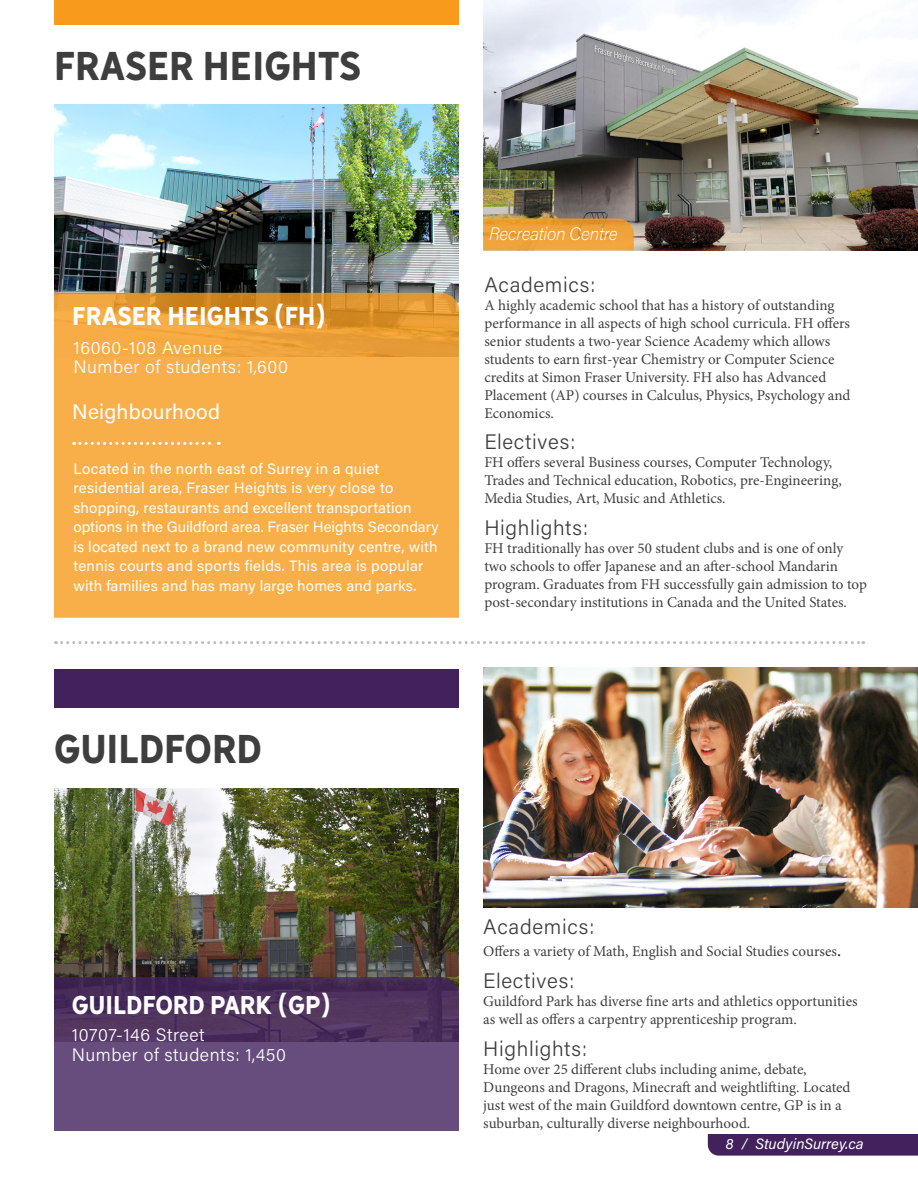
<style>
.page{position:relative;width:918px;height:1188px;background:#fff}
.page>*{position:absolute;margin:0;border:0;box-sizing:border-box;transform-origin:0 0}
.t1{font:37.5px "Hanley Sans";color:#3e3e3f}
.t2{font:24px "Hanley Sans";letter-spacing:-.01em;color:#fff}
.t3{font:300 21px "Acumin Pro";letter-spacing:.03em;color:#3e3e3f}
.t4{font:21px "Acumin Pro";letter-spacing:.01em;color:#fff}
.t5{font:300 18px/19.5px "Acumin Pro";letter-spacing:.03em;color:#fff}
.t6{font:italic 200 18px "Acumin Pro";letter-spacing:-.02em;color:#fff}
.t7{font:15px/18px "Minion Pro";color:#3e3e3f}
.t8{font:15px/19.5px "Acumin Pro";letter-spacing:.01em;color:#fff}
.t9{font:italic 15px "Acumin Pro";color:#fff}
.s1{font-size:18px;color:#231f20}
</style>
<div class="page">
<img style="left:54px;top:788px;width:405px;height:189px">
<img style="left:54px;top:104px;width:404px;height:189px">
<div style="left:54px;top:0;width:405px;height:25px;background:#f89b1c"></div>
<div style="left:54px;top:669px;width:405px;height:39px;background:#42215d"></div>
<svg style="left:54px;top:293px;width:405px;height:325px;background:#f5ab45"></svg>
<svg style="left:54px;top:977px;width:405px;height:154px;background:#5b406e"></svg>
<img style="left:483px;top:0;width:435px;height:250px">
<img style="left:483px;top:667px;width:435px;height:240px">
<svg style="left:483px;top:219px;width:151px;height:31px;background:#eba038"></svg>
<svg style="left:56px;top:641px;width:808px;height:3px"></svg>
<svg style="left:74px;top:442px;width:145px;height:3px"></svg>
<div style="left:708px;top:1134px;width:210px;height:22px;background:#42215d"></div>
<p class="t1" style="left:54px;top:43px;width:309px">FRASER HEIGHTS</p>
<p class="t2" style="left:72px;top:301px;width:255px">FRASER HEIGHTS (FH)</p>
<p class="t5" style="left:74px;top:337px;width:216px">16060-108 Avenue<br>Number of students: 1,600</p>
<p class="t4" style="left:72px;top:397px;width:149px">Neighbourhood</p>
<p class="t8" style="left:74px;top:458px;width:367px">Located in the north east of Surrey in a quiet residential area, Fraser Heights is very close to shopping, restaurants and excellent transportation options in the Guildford area. Fraser Heights Secondary is located next to a brand new community centre, with tennis courts and sports fields. This area is popular with families and has many large homes and parks.</p>
<p class="t6" style="left:489px;top:221px;width:130px">Recreation Centre</p>
<p class="t3" style="left:484px;top:270px;width:112px">Academics:</p>
<p class="t7" style="left:484px;top:296px;width:368px">A highly academic school that has a history of outstanding performance in all aspects of high school curricula. FH offers senior students a two-year Science Academy which allows students to earn first-year Chemistry or Computer Science credits at Simon Fraser University. FH also has Advanced Placement (AP) courses in Calculus, Physics, Psychology and Economics.</p>
<p class="t3" style="left:484px;top:428px;width:92px">Electives:</p>
<p class="t7" style="left:484px;top:454px;width:359px">FH offers several Business courses, Computer Technology,<br>Trades and Technical education, Robotics, pre-Engineering,<br>Media Studies, Art, Music and Athletics.</p>
<p class="t3" style="left:484px;top:514px;width:105px">Highlights:</p>
<p class="t7" style="left:484px;top:540px;width:384px">FH traditionally has over 50 student clubs and is one of only two schools to offer Japanese and an after-school Mandarin program. Graduates from FH successfully gain admission to top post-secondary institutions in Canada and the United States.</p>
<p class="t1" style="left:54px;top:725px;width:209px">GUILDFORD</p>
<p class="t2" style="left:72px;top:990px;width:260px">GUILDFORD PARK (GP)</p>
<p class="t5" style="left:72px;top:1025px;width:216px">10707-146 Street<br>Number of students: 1,450</p>
<p class="t3" style="left:483px;top:912px;width:112px">Academics:</p>
<p class="t7" style="left:483px;top:942px;width:359px">Offers a variety of Math, English and Social Studies courses<span class="s1">.</span></p>
<p class="t3" style="left:483px;top:966px;width:92px">Electives:</p>
<p class="t7" style="left:483px;top:992px;width:376px">Guildford Park has diverse fine arts and athletics opportunities as well as offers a carpentry apprenticeship program.</p>
<p class="t3" style="left:483px;top:1034px;width:105px">Highlights:</p>
<p class="t7" style="left:483px;top:1060px;width:369px">Home over 25 different clubs including anime, debate, Dungeons and Dragons, Minecraft and weightlifting. Located just west of the main Guildford downtown centre, GP is in a suburban, culturally diverse neighbourhood.</p>
<p class="t9" style="left:726px;top:1133px;width:140px">8 / StudyinSurrey.ca</p>
</div>
